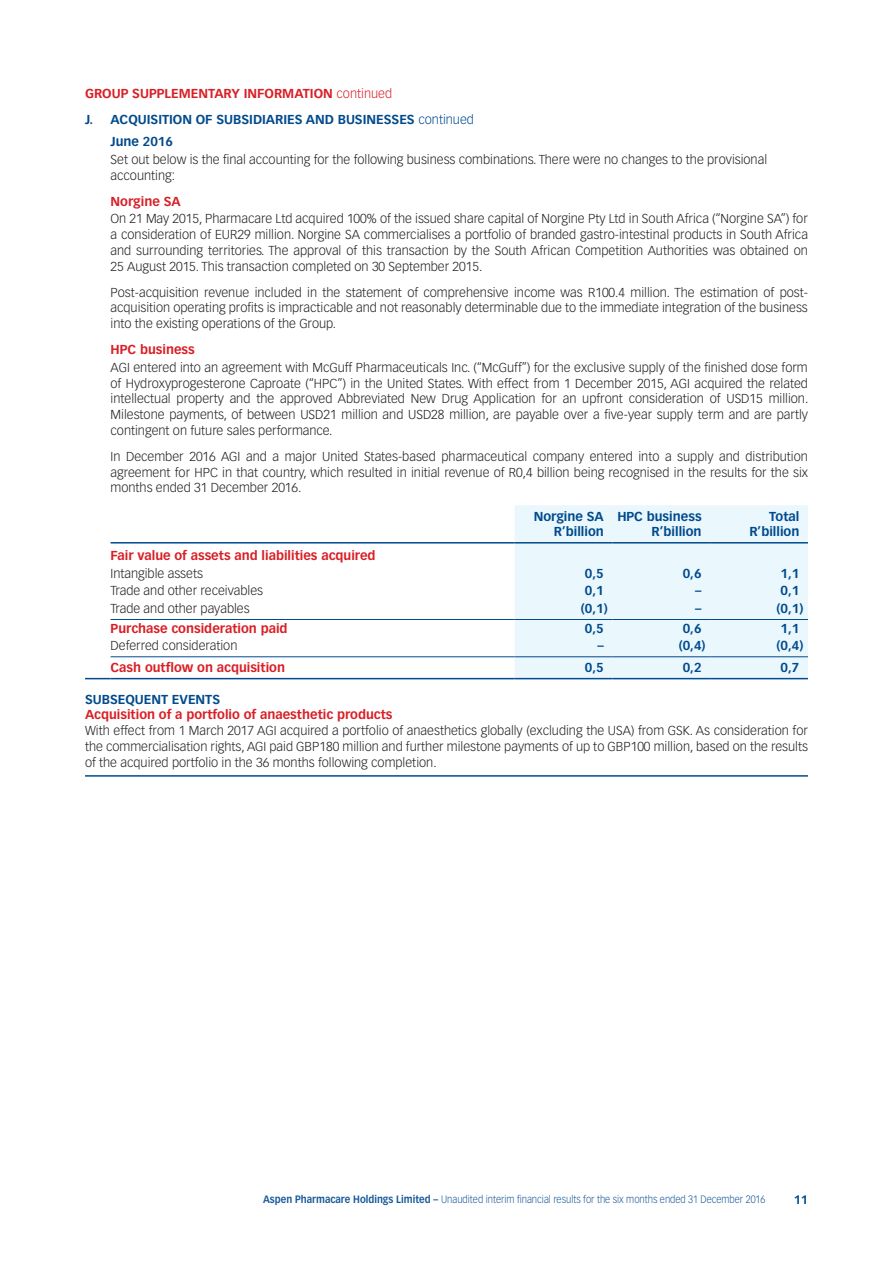
<style>
.page{position:relative;width:893px;height:1263px;background:#fff}
.page>*{position:absolute;margin:0;border:0;box-sizing:border-box;transform-origin:0 0}
.t1{font:300 12.75px/15.8px "Vectora LT Std";color:#231f20;text-align:justify}
.t2{font:700 12.75px/15.8px "Vectora LT Std";color:#004a8d;text-align:right}
.t3{font:700 12.75px "Vectora LT Std";color:#d91f26}
.t4{font:700 12px "Vectora LT Std";color:#004a8d}
.t5{font:300 10.5px "Vectora LT Std";color:#1a5a99;scale:.9 1}
.s1{color:#d91f26}
.s2{font-weight:300;color:#d91f26}
.s3{font-weight:300}
.s4{font-weight:700}
</style>
<div class="page">
<hr style="left:85px;top:775px;width:723px;height:2px;background:#004a8d">
<div style="left:514px;top:505px;width:294px;height:173px;background:#eaf7fd"></div>
<hr style="left:111px;top:542px;width:403px;height:1px;background:#004a8d">
<hr style="left:514px;top:542px;width:98px;height:1px;background:#004a8d">
<hr style="left:612px;top:542px;width:98px;height:1px;background:#004a8d">
<hr style="left:710px;top:542px;width:98px;height:1px;background:#004a8d">
<svg style="left:85px;top:678px;width:26px;height:1px"></svg>
<hr style="left:111px;top:678px;width:403px;height:1px;background:#004a8d">
<hr style="left:514px;top:678px;width:98px;height:1px;background:#004a8d">
<hr style="left:612px;top:678px;width:98px;height:1px;background:#004a8d">
<hr style="left:710px;top:678px;width:98px;height:1px;background:#004a8d">
<hr style="left:111px;top:619px;width:403px;height:1px;background:#004a8d">
<hr style="left:514px;top:619px;width:98px;height:1px;background:#004a8d">
<hr style="left:612px;top:619px;width:98px;height:1px;background:#004a8d">
<hr style="left:710px;top:619px;width:98px;height:1px;background:#004a8d">
<hr style="left:111px;top:656px;width:403px;height:1px;background:#004a8d">
<hr style="left:514px;top:656px;width:98px;height:1px;background:#004a8d">
<hr style="left:612px;top:656px;width:98px;height:1px;background:#004a8d">
<hr style="left:710px;top:656px;width:98px;height:1px;background:#004a8d">
<p class="t2" style="left:85px;top:81px;width:390px;line-height:26.1px;text-align:left"><span class="s1">GROUP SUPPLEMENTARY INFORMATION</span> <span class="s2">continued<br></span>J. ACQUISITION OF SUBSIDIARIES AND BUSINESSES <span class="s3">continued</span></p>
<p class="t2" style="left:111px;top:134px;width:64px">June 2016</p>
<p class="t1" style="left:111px;top:152px;width:658px">Set out below is the final accounting for the following business combinations. There were no changes to the provisional accounting:</p>
<p class="t3" style="left:111px;top:193px;width:72px">Norgine SA</p>
<p class="t1" style="left:111px;top:211px;width:699px">On 21 May 2015, Pharmacare Ltd acquired 100% of the issued share capital of Norgine Pty Ltd in South Africa (“Norgine SA”) for a consideration of EUR29 million. Norgine SA commercialises a portfolio of branded gastro-intestinal products in South Africa and surrounding territories. The approval of this transaction by the South African Competition Authorities was obtained on 25 August 2015. This transaction completed on 30 September 2015.</p>
<p class="t1" style="left:111px;top:284px;width:699px">Post-acquisition revenue included in the statement of comprehensive income was R100.4 million. The estimation of post&shy;acquisition operating profits is impracticable and not reasonably determinable due to the immediate integration of the business into the existing operations of the Group.</p>
<p class="t3" style="left:111px;top:342px;width:86px">HPC business</p>
<p class="t1" style="left:111px;top:360px;width:699px">AGI entered into an agreement with McGuff Pharmaceuticals Inc. (“McGuff”) for the exclusive supply of the finished dose form of Hydroxyprogesterone Caproate (“HPC”) in the United States. With effect from 1 December 2015, AGI acquired the related intellectual property and the approved Abbreviated New Drug Application for an upfront consideration of USD15 million.<br>Milestone payments, of between USD21 million and USD28 million, are payable over a five-year supply term and are partly contingent on future sales performance.</p>
<p class="t1" style="left:111px;top:449px;width:699px">In December 2016 AGI and a major United States-based pharmaceutical company entered into a supply and distribution agreement for HPC in that country, which resulted in initial revenue of R0,4 billion being recognised in the results for the six months ended 31 December 2016.</p>
<p class="t2" style="left:534px;top:508px;width:72px">Norgine SA<br>R’billion</p>
<p class="t2" style="left:617px;top:508px;width:86px">HPC business<br>R’billion</p>
<p class="t2" style="left:749px;top:508px;width:52px">Total<br>R’billion</p>
<p class="t3" style="left:111px;top:548px;width:267px">Fair value of assets and liabilities acquired</p>
<p class="t1" style="left:111px;top:566px;width:94px">Intangible assets</p>
<p class="t2" style="left:585px;top:565px;width:20px">0,5</p>
<p class="t2" style="left:683px;top:565px;width:20px">0,6</p>
<p class="t2" style="left:781px;top:565px;width:20px">1,1</p>
<p class="t1" style="left:111px;top:583px;width:154px">Trade and other receivables</p>
<p class="t2" style="left:585px;top:583px;width:20px">0,1</p>
<p class="t2" style="left:695px;top:583px;width:8px">–</p>
<p class="t2" style="left:781px;top:583px;width:20px">0,1</p>
<p class="t1" style="left:111px;top:601px;width:141px">Trade and other payables</p>
<p class="t2" style="left:581px;top:601px;width:28px">(0,1)</p>
<p class="t2" style="left:695px;top:601px;width:8px">–</p>
<p class="t2" style="left:776px;top:601px;width:28px">(0,1)</p>
<p class="t3" style="left:111px;top:620px;width:179px">Purchase consideration paid</p>
<p class="t2" style="left:585px;top:620px;width:20px">0,5</p>
<p class="t2" style="left:683px;top:620px;width:20px">0,6</p>
<p class="t2" style="left:781px;top:620px;width:20px">1,1</p>
<p class="t1" style="left:111px;top:638px;width:128px">Deferred consideration</p>
<p class="t2" style="left:597px;top:638px;width:8px">–</p>
<p class="t2" style="left:679px;top:638px;width:28px">(0,4)</p>
<p class="t2" style="left:776px;top:638px;width:28px">(0,4)</p>
<p class="t3" style="left:111px;top:660px;width:176px">Cash outflow on acquisition</p>
<p class="t2" style="left:585px;top:660px;width:20px">0,5</p>
<p class="t2" style="left:683px;top:660px;width:20px">0,2</p>
<p class="t2" style="left:781px;top:660px;width:20px">0,7</p>
<p class="t2" style="left:85px;top:691px;width:137px">SUBSEQUENT EVENTS</p>
<p class="t3" style="left:85px;top:707px;width:309px">Acquisition of a portfolio of anaesthetic products</p>
<p class="t1" style="left:85px;top:723px;width:724px">With effect from 1 March 2017 AGI acquired a portfolio of anaesthetics globally (excluding the USA) from GSK. As consideration for the commercialisation rights, AGI paid GBP180 million and further milestone payments of up to GBP100 million, based on the results of the acquired portfolio in the 36 months following completion.</p>
<p class="t5" style="left:263px;top:1193px;width:560px"><span class="s4">Aspen Pharmacare Holdings Limited –</span> Unaudited interim financial results for the six months ended 31 December 2016</p>
<p class="t4" style="left:794px;top:1193px;width:16px">11</p>
</div>
